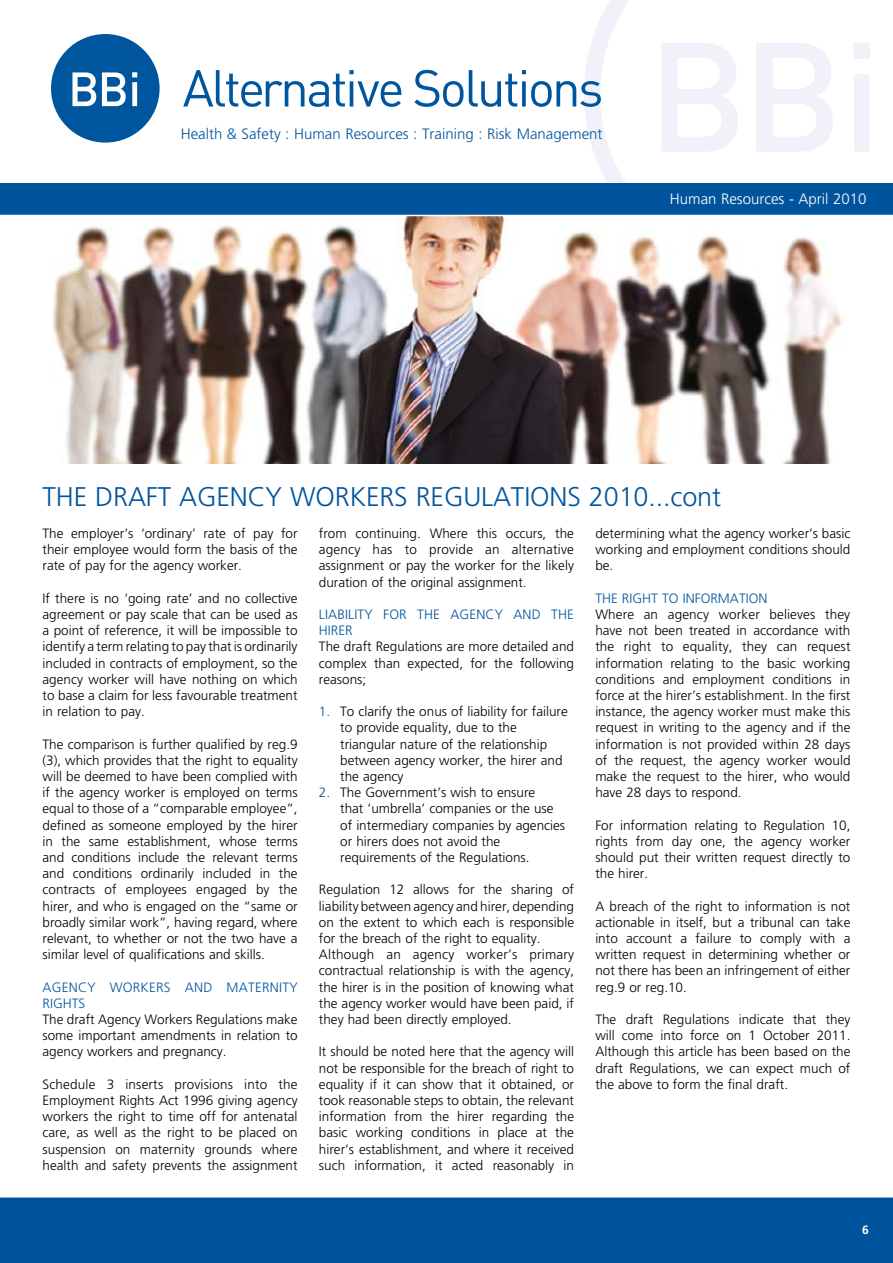
<style>
.page{position:relative;width:893px;height:1263px;background:#fff}
.page>*{position:absolute;margin:0;border:0;box-sizing:border-box;transform-origin:0 0}
.t1{font:300 27px "Frutiger";letter-spacing:-.005em;color:#00549e}
.t2{font:300 15px "Frutiger";color:#00549e}
.t3{font:300 15px "Frutiger";color:#fff}
.t4{font:300 13.5px/16.2px "Frutiger";color:#000;text-align:justify}
.t5{font:300 13.5px/16.2px "Frutiger";letter-spacing:.015em;color:#00549e}
.t6{font:700 12px "Frutiger";color:#fff}
.s1{color:#00549e}
</style>
<div class="page">
<img style="left:52px;top:216px;width:791px;height:247px">
<svg style="left:585px;top:0;width:44px;height:183px"></svg>
<svg style="left:661px;top:43px;width:209px;height:108px"></svg>
<div style="left:0;top:1197px;width:893px;height:66px;background:#00549e"></div>
<svg style="left:183px;top:70px;width:218px;height:37px"></svg>
<svg style="left:414px;top:70px;width:187px;height:37px"></svg>
<svg style="left:51px;top:34px;width:109px;height:109px"></svg>
<div style="left:0;top:183px;width:893px;height:32px;background:#00549e"></div>
<p class="t2" style="left:181px;top:126px;width:423px">Health &amp; Safety : Human Resources : Training : Risk Management</p>
<p class="t3" style="left:670px;top:191px;width:198px">Human Resources - April 2010</p>
<h1 class="t1" style="left:43px;top:481px;width:680px">Th e Draft Agency Workers Regulations 2010...cont</h1>
<p class="t4" style="left:43px;top:525px;width:257px">The employer’s ‘ordinary’ rate of pay for their employee would form the basis of the rate of pay for the agency worker.</p>
<p class="t4" style="left:43px;top:590px;width:257px">If there is no ‘going rate’ and no collective agreement or pay scale that can be used as a point of reference, it will be impossible to identify a term relating to pay that is ordinarily included in contracts of employment, so the agency worker will have nothing on which to base a claim for less favourable treatment in relation to pay.</p>
<p class="t4" style="left:43px;top:736px;width:257px">The comparison is further qualified by reg.9 (3), which provides that the right to equality will be deemed to have been complied with if the agency worker is employed on terms equal to those of a “comparable employee”, defined as someone employed by the hirer in the same establishment, whose terms and conditions include the relevant terms and conditions ordinarily included in the contracts of employees engaged by the hirer, and who is engaged on the “same or broadly similar work”, having regard, where relevant, to whether or not the two have a similar level of qualifications and skills.</p>
<p class="t5" style="left:43px;top:979px;width:121px">Agency workers</p>
<p class="t5" style="left:185px;top:979px;width:52px">and mat</p>
<p class="t5" style="left:255px;top:979px;width:44px">ernity</p>
<p class="t5" style="left:43px;top:995px;width:29px">rights</p>
<p class="t4" style="left:43px;top:1011px;width:257px">The draft Agency Workers Regulations make some important amendments in relation to agency workers and pregnancy.</p>
<p class="t4" style="left:43px;top:1076px;width:257px">Schedule 3 inserts provisions into the Employment Rights Act 1996 giving agency workers the right to time off for antenatal care, as well as the right to be placed on suspension on maternity grounds where health and safety prevents the assignment</p>
<p class="t4" style="left:319px;top:525px;width:257px">from continuing. Where this occurs, the agency has to provide an alternative assignment or pay the worker for the likely duration of the original assignment.</p>
<p class="t5" style="left:319px;top:606px;width:257px">Liability for th e agency and th e hirer</p>
<p class="t4" style="left:319px;top:638px;width:257px">The draft Regulations are more detailed and complex than expected, for the following reasons;</p>
<p class="t4" style="left:340px;top:703px;width:229px;text-align:left;text-indent:-21px"><span class="s1">1.</span> To clarify the onus of liability for failure to provide equality, due to the triangular nature of the relationship between agency worker, the hirer and the agency</p>
<p class="t4" style="left:340px;top:784px;width:227px;text-align:left;text-indent:-21px"><span class="s1">2.</span> The Government’s wish to ensure<br>that ‘umbrella’ companies or the use of intermediary companies by agencies or hirers does not avoid the requirements of the Regulations.</p>
<p class="t4" style="left:319px;top:881px;width:257px;text-align:left">Regulation 12 allows for the sharing of liability between agency and hirer, depending on the extent to which each is responsible for the breach of the right to equality.<br>Although an agency worker’s primary contractual relationship is with the agency, the hirer is in the position of knowing what the agency worker would have been paid, if they had been directly employed.</p>
<p class="t4" style="left:319px;top:1043px;width:257px">It should be noted here that the agency will not be responsible for the breach of right to equality if it can show that it obtained, or took reasonable steps to obtain, the relevant information from the hirer regarding the basic working conditions in place at the hirer’s establishment, and where it received such information, it acted reasonably in</p>
<p class="t4" style="left:595px;top:525px;width:257px">determining what the agency worker’s basic working and employment conditions should be.</p>
<p class="t5" style="left:595px;top:590px;width:125px">Th e right to informat</p>
<p class="t5" style="left:746px;top:590px;width:23px">ion</p>
<p class="t4" style="left:595px;top:606px;width:257px">Where an agency worker believes they have not been treated in accordance with the right to equality, they can request information relating to the basic working conditions and employment conditions in force at the hirer’s establishment. In the first instance, the agency worker must make this request in writing to the agency and if the information is not provided within 28 days of the request, the agency worker would make the request to the hirer, who would have 28 days to respond.</p>
<p class="t4" style="left:595px;top:817px;width:257px">For information relating to Regulation 10, rights from day one, the agency worker should put their written request directly to the hirer.</p>
<p class="t4" style="left:595px;top:898px;width:257px">A breach of the right to information is not actionable in itself, but a tribunal can take into account a failure to comply with a written request in determining whether or not there has been an infringement of either reg.9 or reg.10.</p>
<p class="t4" style="left:595px;top:1011px;width:257px">The draft Regulations indicate that they will come into force on 1 October 2011.<br>Although this article has been based on the draft Regulations, we can expect much of the above to form the final draft.</p>
<p class="t6" style="left:862px;top:1223px;width:8px">6</p>
</div>
